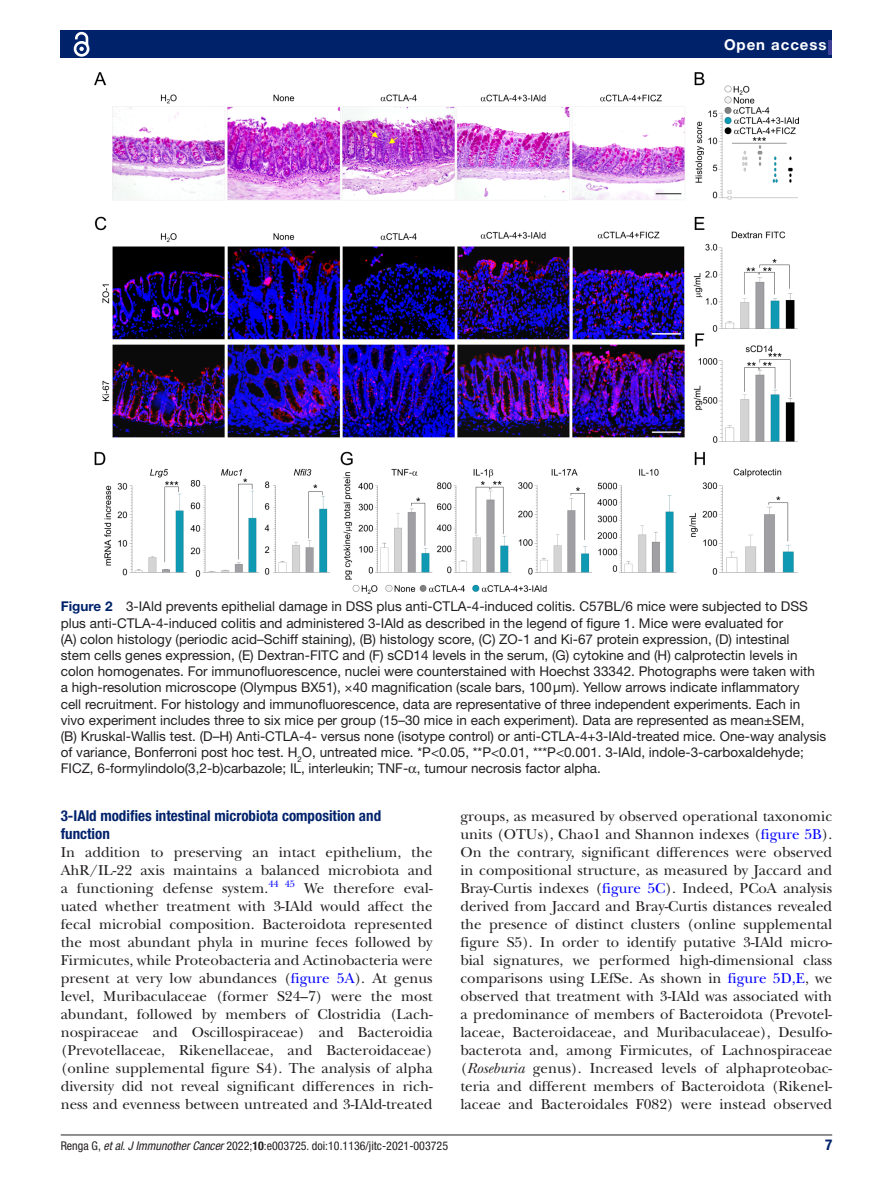
<style>
.page{position:relative;width:893px;height:1191px;background:#fff}
.page>*{position:absolute;margin:0;border:0;box-sizing:border-box;transform-origin:0 0}
.t1{font:15px/18px "New Baskerville";color:#231f20;text-align:justify}
.t2{font:700 condensed 15px/18px "Helvetica Neue LT Std";color:#00226b}
.t3{font:700 15px "Helvetica Neue LT Std";letter-spacing:.065em;color:#fff}
.t4{font:13.5px/16.2px "Helvetica Neue LT Std";color:#231f20}
.t5{font:condensed 12px "Helvetica Neue LT Std";color:#231f20}
.t6{font:9.9px "New Baskerville";color:#00f}
.s1{font-weight:700;color:#00226b}
.s2{color:#00f}
.s3{font-style:italic}
.s4{font-weight:700}
</style>
<div class="page">
<hr style="left:61px;top:1134px;width:771px;height:1px;background:#231f20">
<div style="left:61px;top:31px;width:771px;height:27px;background:#00226b"></div>
<hr style="left:828px;top:40px;width:4px;height:15px;background:#414099">
<svg style="left:73px;top:31px;width:17px;height:26px"></svg>
<img style="left:94px;top:73px;width:705px;height:520px">
<p class="t3" style="left:724px;top:35px;width:104px">Open access</p>
<p class="t4" style="left:61px;top:598px;width:767px"><span class="s1">Figure 2</span> 3-IAld prevents epithelial damage in DSS plus anti-CTLA-4-induced colitis. C57BL/6 mice were subjected to DSS plus anti-CTLA-4-induced colitis and administered 3-IAld as described in the legend of figure 1. Mice were evaluated for<br>(A) colon histology (periodic acid–Schiff staining), (B) histology score, (C) ZO-1 and Ki-67 protein expression, (D) intestinal<br>stem cells genes expression, (E) Dextran-FITC and (F) sCD14 levels in the serum, (G) cytokine and (H) calprotectin levels in colon homogenates. For immunofluorescence, nuclei were counterstained with Hoechst 33342. Photographs were taken with<br>a high-resolution microscope (Olympus BX51), ×40 magnification (scale bars, 100µm). Yellow arrows indicate inflammatory<br>cell recruitment. For histology and immunofluorescence, data are representative of three independent experiments. Each in vivo experiment includes three to six mice per group (15–30 mice in each experiment). Data are represented as mean±SEM,<br>(B) Kruskal-Wallis test. (D–H) Anti-CTLA-4- versus none (isotype control) or anti-CTLA-4+3-IAld-treated mice. One-way analysis of variance, Bonferroni post hoc test. H<sub>2</sub>O, untreated mice. *P&lt;0.05, **P&lt;0.01, ***P&lt;0.001. 3-IAld, indole-3-carboxaldehyde; FICZ, 6-formylindolo(3,2-b)carbazole; IL, interleukin; TNF- , tumour necrosis factor alpha.</p>
<p class="t2" style="left:61px;top:806px;width:322px">3-IAld modifies intestinal microbiota composition and function</p>
<p class="t1" style="left:61px;top:843px;width:373px">In addition to preserving an intact epithelium, the AhR/IL-22 axis maintains a balanced microbiota and a functioning defense system.</p>
<p class="t6" style="left:268px;top:877px;width:28px">44 45</p>
<p class="t1" style="left:61px;top:879px;width:373px;text-indent:243px">We therefore eval&shy;uated whether treatment with 3-IAld would affect the fecal microbial composition. Bacteroidota represented the most abundant phyla in murine feces followed by Firmicutes, while Proteobacteria and Actinobacteria were present at very low abundances (<span class="s2">figure 5A</span>). At genus level, Muribaculaceae (former S24–7) were the most abundant, followed by members of Clostridia (Lach&shy;nospiraceae and Oscillospiraceae) and Bacteroidia (Prevotellaceae, Rikenellaceae, and Bacteroidaceae) (online supplemental figure S4). The analysis of alpha diversity did not reveal significant differences in rich&shy;ness and evenness between untreated and 3-IAld-treated</p>
<p class="t1" style="left:460px;top:807px;width:373px">groups, as measured by observed operational taxonomic units (OTUs), Chao1 and Shannon indexes (<span class="s2">figure 5B</span>).<br>On the contrary, significant differences were observed in compositional structure, as measured by Jaccard and Bray-Curtis indexes (<span class="s2">figure 5C</span>). Indeed, PCoA analysis derived from Jaccard and Bray-Curtis distances revealed the presence of distinct clusters (online supplemental figure S5). In order to identify putative 3-IAld micro&shy;bial signatures, we performed high-dimensional class comparisons using LEfSe. As shown in <span class="s2">figure 5D,E</span>, we observed that treatment with 3-IAld was associated with a predominance of members of Bacteroidota (Prevotel&shy;laceae, Bacteroidaceae, and Muribaculaceae), Desulfo&shy;bacterota and, among Firmicutes, of Lachnospiraceae (<span class="s3">Roseburia</span> genus). Increased levels of alphaproteobac&shy;teria and different members of Bacteroidota (Rikenel&shy;laceae and Bacteroidales F082) were instead observed</p>
<p class="t5" style="left:61px;top:1138px;width:389px">Renga G, <span class="s3">et al</span>. <span class="s3">J Immunother Cancer</span> 2022;<span class="s4">10</span>:e003725. doi:10.1136/jitc-2021-003725</p>
<p class="t2" style="left:825px;top:1135px;width:9px">7</p>
</div>
